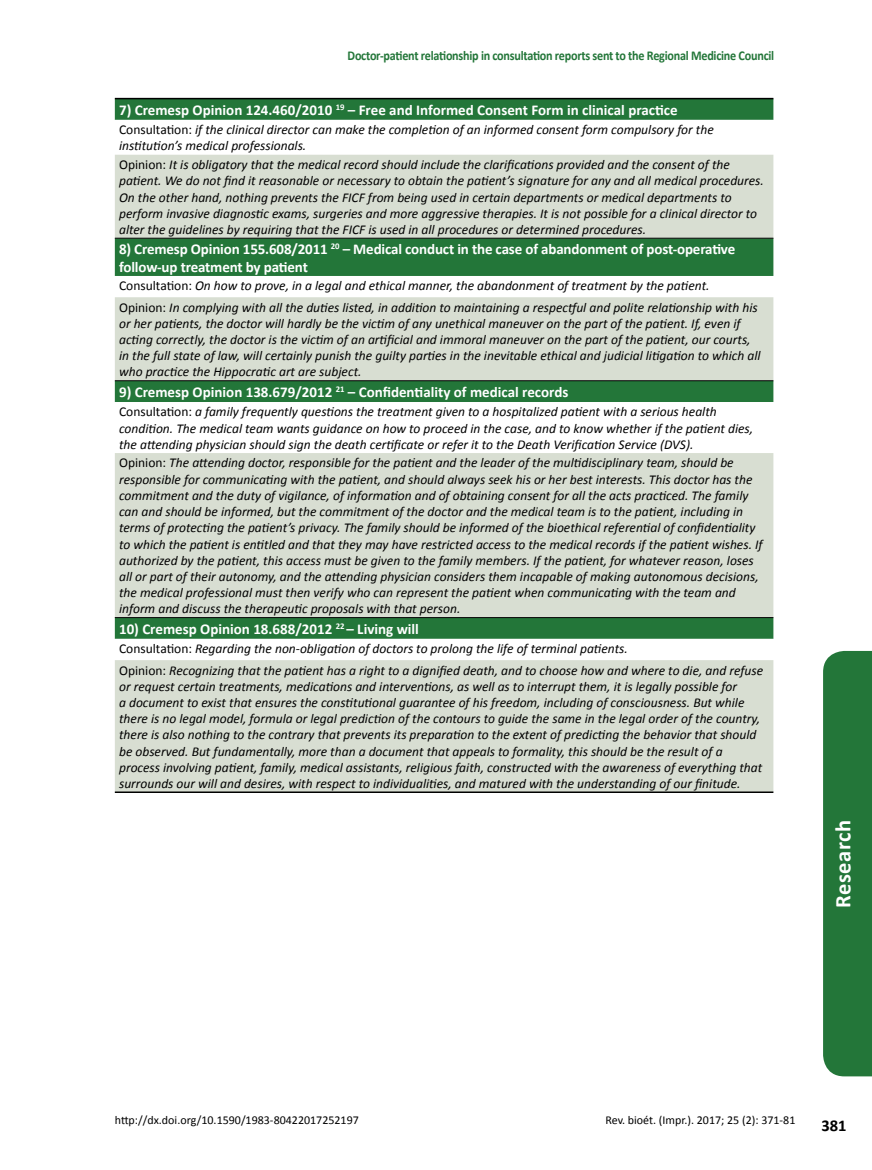
<style>
.page{position:relative;width:872px;height:1170px;background:#fff}
.page>*{position:absolute;margin:0;border:0;box-sizing:border-box;transform-origin:0 0}
.t1{font:700 22.5px "Calibri";letter-spacing:.02em;color:#fff}
.t2{font:700 16.5px "Calibri";color:#000}
.t3{font:700 15px/18px "Calibri";color:#fff}
.t4{font:italic 13.5px/16.2px "Calibri";color:#000}
.t5{font:700 13.5px "Calibri";letter-spacing:-.02em;color:#237639;scale:.9 1}
.t6{font:12px "Calibri";color:#000}
.s1{font-style:normal}
</style>
<div class="page">
<svg style="left:115px;top:99px;width:658px;height:21px;background:#24753a"></svg>
<svg style="left:115px;top:155px;width:658px;height:636px;background:#c7d5c5"></svg>
<hr style="left:115px;top:238px;width:658px;height:1px;background:#000">
<hr style="left:115px;top:380px;width:658px;height:1px;background:#000">
<hr style="left:115px;top:617px;width:658px;height:1px;background:#000">
<hr style="left:115px;top:791px;width:658px;height:2px;background:#000">
<hr style="left:115px;top:98px;width:658px;height:1px;background:#000">
<div style="left:823px;top:651px;width:49px;height:425px;background:#237639"></div>
<p class="t5" style="left:347px;top:47px;width:475px">Doctor-patient relationship in consultation reports sent to the Regional Medicine Council</p>
<p class="t3" style="left:119px;top:101px;width:560px">7) Cremesp Opinion 124.460/2010 <sup>19</sup> – Free and Informed Consent Form in clinical practice</p>
<p class="t4" style="left:119px;top:121px;width:596px"><span class="s1">Consultation:</span> if the clinical director can make the completion of an informed consent form compulsory for the institution’s medical professionals.</p>
<p class="t4" style="left:119px;top:156px;width:646px"><span class="s1">Opinion:</span> It is obligatory that the medical record should include the clarifications provided and the consent of the patient. We do not find it reasonable or necessary to obtain the patient’s signature for any and all medical procedures.<br>On the other hand, nothing prevents the FICF from being used in certain departments or medical departments to perform invasive diagnostic exams, surgeries and more aggressive therapies. It is not possible for a clinical director to alter the guidelines by requiring that the FICF is used in all procedures or determined procedures.</p>
<p class="t3" style="left:119px;top:240px;width:617px">8) Cremesp Opinion 155.608/2011 <sup>20</sup> – Medical conduct in the case of abandonment of post-operative follow-up treatment by patient</p>
<p class="t4" style="left:119px;top:275px;width:640px;line-height:21.3px"><span class="s1">Consultation:</span> On how to prove, in a legal and ethical manner, the abandonment of treatment by the patient.<br><span class="s1">Opinion:</span> In complying with all the duties listed, in addition to maintaining a respectful and polite relationship with his</p>
<p class="t4" style="left:119px;top:315px;width:643px">or her patients, the doctor will hardly be the victim of any unethical maneuver on the part of the patient. If, even if acting correctly, the doctor is the victim of an artificial and immoral maneuver on the part of the patient, our courts, in the full state of law, will certainly punish the guilty parties in the inevitable ethical and judicial litigation to which all who practice the Hippocratic art are subject.</p>
<p class="t3" style="left:119px;top:383px;width:451px">9) Cremesp Opinion 138.679/2012 <sup>21</sup> – Confidentiality of medical records</p>
<p class="t4" style="left:119px;top:403px;width:635px"><span class="s1">Consultation:</span> a family frequently questions the treatment given to a hospitalized patient with a serious health condition. The medical team wants guidance on how to proceed in the case, and to know whether if the patient dies, the attending physician should sign the death certificate or refer it to the Death Verification Service (DVS).</p>
<p class="t4" style="left:119px;top:454px;width:645px"><span class="s1">Opinion:</span> The attending doctor, responsible for the patient and the leader of the multidisciplinary team, should be responsible for communicating with the patient, and should always seek his or her best interests. This doctor has the commitment and the duty of vigilance, of information and of obtaining consent for all the acts practiced. The family can and should be informed, but the commitment of the doctor and the medical team is to the patient, including in terms of protecting the patient’s privacy. The family should be informed of the bioethical referential of confidentiality to which the patient is entitled and that they may have restricted access to the medical records if the patient wishes. If authorized by the patient, this access must be given to the family members. If the patient, for whatever reason, loses all or part of their autonomy, and the attending physician considers them incapable of making autonomous decisions, the medical professional must then verify who can represent the patient when communicating with the team and inform and discuss the therapeutic proposals with that person.</p>
<p class="t3" style="left:119px;top:619px;width:301px">10) Cremesp Opinion 18.688/2012 <sup>22</sup> – Living will</p>
<p class="t4" style="left:119px;top:637px;width:645px;line-height:21.3px"><span class="s1">Consultation:</span> Regarding the non-obligation of doctors to prolong the life of terminal patients.<br><span class="s1">Opinion:</span> Recognizing that the patient has a right to a dignified death, and to choose how and where to die, and refuse</p>
<p class="t4" style="left:119px;top:677px;width:644px">or request certain treatments, medications and interventions, as well as to interrupt them, it is legally possible for<br>a document to exist that ensures the constitutional guarantee of his freedom, including of consciousness. But while there is no legal model, formula or legal prediction of the contours to guide the same in the legal order of the country, there is also nothing to the contrary that prevents its preparation to the extent of predicting the behavior that should be observed. But fundamentally, more than a document that appeals to formality, this should be the result of a process involving patient, family, medical assistants, religious faith, constructed with the awareness of everything that surrounds our will and desires, with respect to individualities, and matured with the understanding of our finitude.</p>
<h1 class="t1" style="left:828px;top:907px;width:89px;rotate:-90deg">Research</h1>
<p class="t6" style="left:115px;top:1112px;width:245px">http://dx.doi.org/10.1590/1983-80422017252197</p>
<p class="t6" style="left:605px;top:1112px;width:191px">Rev. bioét. (Impr.). 2017; 25 (2): 371-81</p>
<p class="t2" style="left:821px;top:1115px;width:27px">381</p>
</div>
